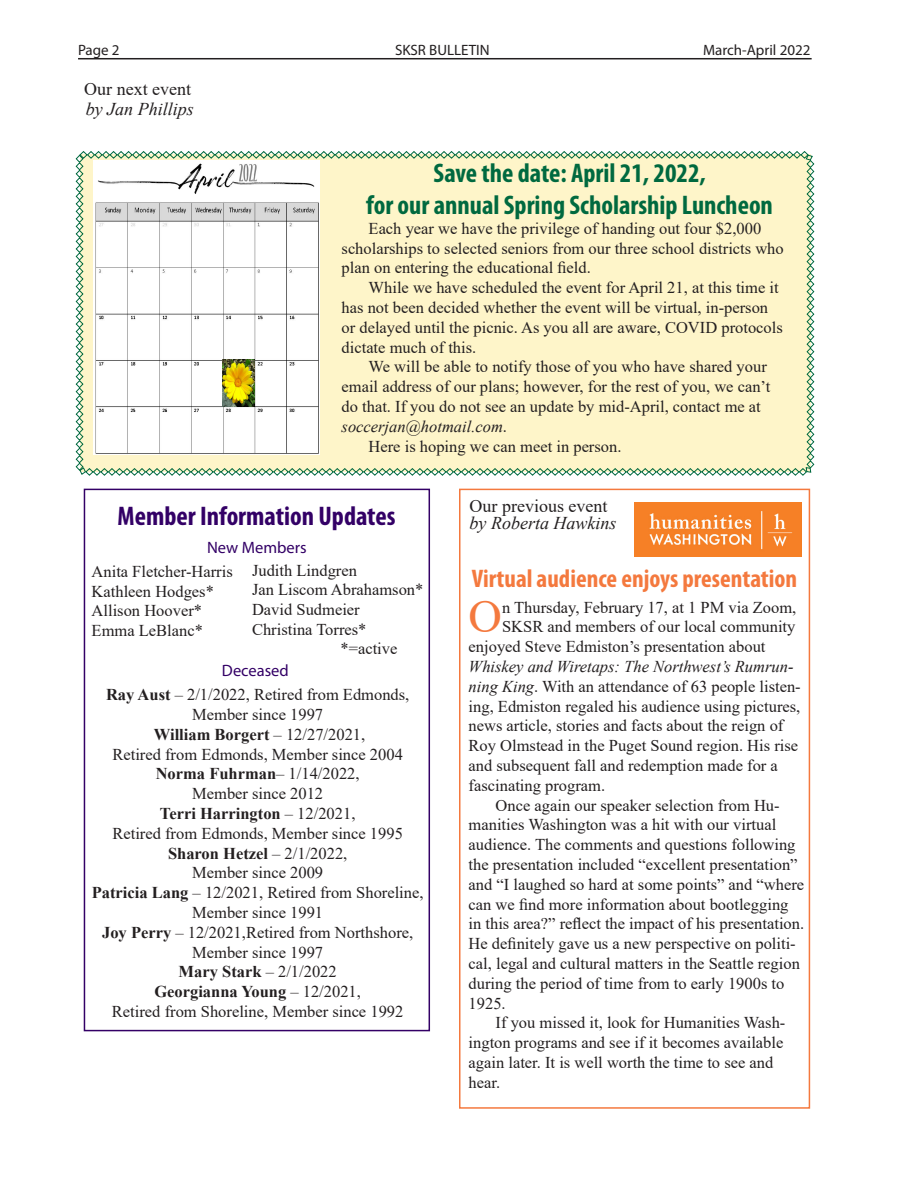
<style>
.page{position:relative;width:918px;height:1188px;background:#fff}
.page>*{position:absolute;margin:0;border:0;box-sizing:border-box;transform-origin:0 0}
.Body_text{font:46.35px "Times New Roman";color:#f4793e}
.Headline{font:700 condensed 27px "Myriad Pro";color:#00693f}
.Headline-2{font:700 condensed 27px "Myriad Pro";color:#306}
.Headline-3{font:700 condensed 25.5px "Myriad Pro";color:#f4793e}
.Byline{font:italic 18px "Times New Roman";color:#231f20}
.t1{font:18px "Times New Roman";color:#231f20}
.Body_text-2{font:16.5px/19.8px "Times New Roman";color:#231f20}
.Body_text-3{font:700 16.5px "Times New Roman";color:#231f20}
.Body_text-4{font:italic 16.5px "Times New Roman";color:#231f20}
.Body_text-5{font:16.5px "Myriad Pro";color:#306}
.t2{font:15px "Myriad Pro";color:#231f20}
.s1{font-style:italic}
.s2{font-weight:700}
.s3{font-weight:400}
</style>
<div class="page">
<hr style="left:78px;top:58px;width:734px;height:1px;background:#231f20">
<svg style="left:75px;top:151px;width:740px;height:325px;background:#f6f1c6"></svg>
<img style="left:93px;top:161px;width:227px;height:294px">
<img style="left:223px;top:360px;width:32px;height:47px">
<img style="left:635px;top:503px;width:166px;height:54px">
<div style="left:459px;top:489px;width:351px;height:620px;border:2px solid #f4793e"></div>
<div style="left:84px;top:489px;width:346px;height:542px;border:2px solid #306"></div>
<p class="t2" style="left:78px;top:41px;width:43px">Page 2</p>
<p class="t2" style="left:395px;top:40px;width:96px">SKSR BULLETIN</p>
<p class="t2" style="left:703px;top:41px;width:109px">March-April 2022</p>
<p class="t1" style="left:84px;top:77px;width:108px">Our next event</p>
<p class="Byline" style="left:86px;top:97px;width:109px">by Jan Phillips</p>
<p class="Headline" style="left:433px;top:156px;width:274px">Save the date: April 21, 2022,</p>
<p class="Headline" style="left:366px;top:188px;width:408px">for our annual Spring Scholarship Luncheon</p>
<p class="Body_text-2" style="left:342px;top:218px;width:444px;text-indent:27px">Each year we have the privilege of handing out four $2,000 scholarships to selected seniors from our three school districts who plan on entering the educational field.</p>
<p class="Body_text-2" style="left:342px;top:277px;width:443px;text-indent:27px">While we have scheduled the event for April 21, at this time it has not been decided whether the event will be virtual, in-person or delayed until the picnic. As you all are aware, COVID protocols dictate much of this.</p>
<p class="Body_text-2" style="left:342px;top:357px;width:430px;text-indent:27px">We will be able to notify those of you who have shared your email address of our plans; however, for the rest of you, we can’t do that. If you do not see an update by mid-April, contact me at <span class="s1">soccerjan@hotmail.com</span>.</p>
<p class="Body_text-2" style="left:369px;top:436px;width:254px">Here is hoping we can meet in person.</p>
<p class="Headline-2" style="left:118px;top:499px;width:279px">Member Information Updates</p>
<p class="Body_text-5" style="left:207px;top:537px;width:101px">New Members</p>
<p class="Body_text-2" style="left:92px;top:561px;width:143px">Anita Fletcher-Harris</p>
<p class="Body_text-2" style="left:92px;top:581px;width:124px">Kathleen Hodges*</p>
<p class="Body_text-2" style="left:92px;top:600px;width:112px">Allison Hoover*</p>
<p class="Body_text-2" style="left:92px;top:620px;width:113px">Emma LeBlanc*</p>
<p class="Body_text-2" style="left:252px;top:560px;width:106px">Judith Lindgren</p>
<p class="Body_text-2" style="left:252px;top:580px;width:173px">Jan Liscom Abrahamson*</p>
<p class="Body_text-2" style="left:252px;top:599px;width:109px">David Sudmeier</p>
<p class="Body_text-2" style="left:252px;top:619px;width:116px">Christina Torres*</p>
<p class="Body_text-2" style="left:341px;top:638px;width:58px">*=active</p>
<p class="Body_text-5" style="left:222px;top:660px;width:68px">Deceased</p>
<p class="Body_text-2" style="left:106px;top:684px;width:305px"><span class="s2">Ray Aust</span> – 2/1/2022, Retired from Edmonds,</p>
<p class="Body_text-2" style="left:192px;top:704px;width:133px">Member since 1997</p>
<p class="Body_text-3" style="left:154px;top:722px;width:213px">William Borgert <span class="s3">– 12/27/2021,</span></p>
<p class="Body_text-2" style="left:112px;top:744px;width:292px">Retired from Edmonds, Member since 2004</p>
<p class="Body_text-3" style="left:156px;top:762px;width:205px">Norma Fuhrman<span class="s3">– 1/14/2022,</span></p>
<p class="Body_text-2" style="left:192px;top:783px;width:133px">Member since 2012</p>
<p class="Body_text-3" style="left:160px;top:802px;width:197px">Terri Harrington <span class="s3">– 12/2021,</span></p>
<p class="Body_text-2" style="left:112px;top:823px;width:292px">Retired from Edmonds, Member since 1995</p>
<p class="Body_text-3" style="left:168px;top:841px;width:181px">Sharon Hetzel <span class="s3">– 2/1/2022,</span></p>
<p class="Body_text-2" style="left:192px;top:862px;width:133px">Member since 2009</p>
<p class="Body_text-2" style="left:92px;top:882px;width:333px"><span class="s2">Patricia Lang</span> – 12/2021, Retired from Shoreline,</p>
<p class="Body_text-2" style="left:192px;top:902px;width:133px">Member since 1991</p>
<p class="Body_text-2" style="left:102px;top:922px;width:313px"><span class="s2">Joy Perry</span> – 12/2021,Retired from Northshore,</p>
<p class="Body_text-2" style="left:192px;top:942px;width:133px">Member since 1997</p>
<p class="Body_text-3" style="left:179px;top:960px;width:160px">Mary Stark <span class="s3">– 2/1/2022</span></p>
<p class="Body_text-3" style="left:154px;top:980px;width:208px">Georgianna Young <span class="s3">– 12/2021,</span></p>
<p class="Body_text-2" style="left:112px;top:1001px;width:293px">Retired from Shoreline, Member since 1992</p>
<p class="t1" style="left:470px;top:493px;width:139px">Our previous event</p>
<p class="Byline" style="left:470px;top:510px;width:148px">by Roberta Hawkins</p>
<p class="Headline-3" style="left:472px;top:563px;width:327px">Virtual audience enjoys presentation</p>
<p class="Body_text" style="left:469px;top:584px;width:35px">O</p>
<p class="Body_text-2" style="left:502px;top:597px;width:296px">n Thursday, February 17, at 1 PM via Zoom,</p>
<p class="Body_text-2" style="left:502px;top:616px;width:295px">SKSR and members of our local community</p>
<p class="Body_text-2" style="left:469px;top:636px;width:298px">enjoyed Steve Edmiston’s presentation about</p>
<p class="Body_text-4" style="left:469px;top:655px;width:326px">Whiskey and Wiretaps: The Northwest’s Rumrun-</p>
<p class="Body_text-2" style="left:469px;top:676px;width:334px"><span class="s1">ning King</span>. With an attendance of 63 people listen-</p>
<p class="Body_text-2" style="left:469px;top:696px;width:333px">ing, Edmiston regaled his audience using pictures,</p>
<p class="Body_text-2" style="left:469px;top:715px;width:316px">news article, stories and facts about the reign of</p>
<p class="Body_text-2" style="left:469px;top:735px;width:331px">Roy Olmstead in the Puget Sound region. His rise</p>
<p class="Body_text-2" style="left:469px;top:755px;width:311px">and subsequent fall and redemption made for a</p>
<p class="Body_text-2" style="left:469px;top:775px;width:138px">fascinating program.</p>
<p class="Body_text-2" style="left:469px;top:795px;width:337px;text-indent:27px">Once again our speaker selection from Hu&shy;manities Washington was a hit with our virtual audience. The comments and questions following the presentation included “excellent presentation” and “I laughed so hard at some points” and “where can we find more information about bootlegging in this area?” reflect the impact of his presentation.<br>He definitely gave us a new perspective on politi&shy;cal, legal and cultural matters in the Seattle region during the period of time from to early 1900s to 1925.</p>
<p class="Body_text-2" style="left:469px;top:1012px;width:318px;text-indent:27px">If you missed it, look for Humanities Wash&shy;ington programs and see if it becomes available again later. It is well worth the time to see and hear.</p>
</div>
